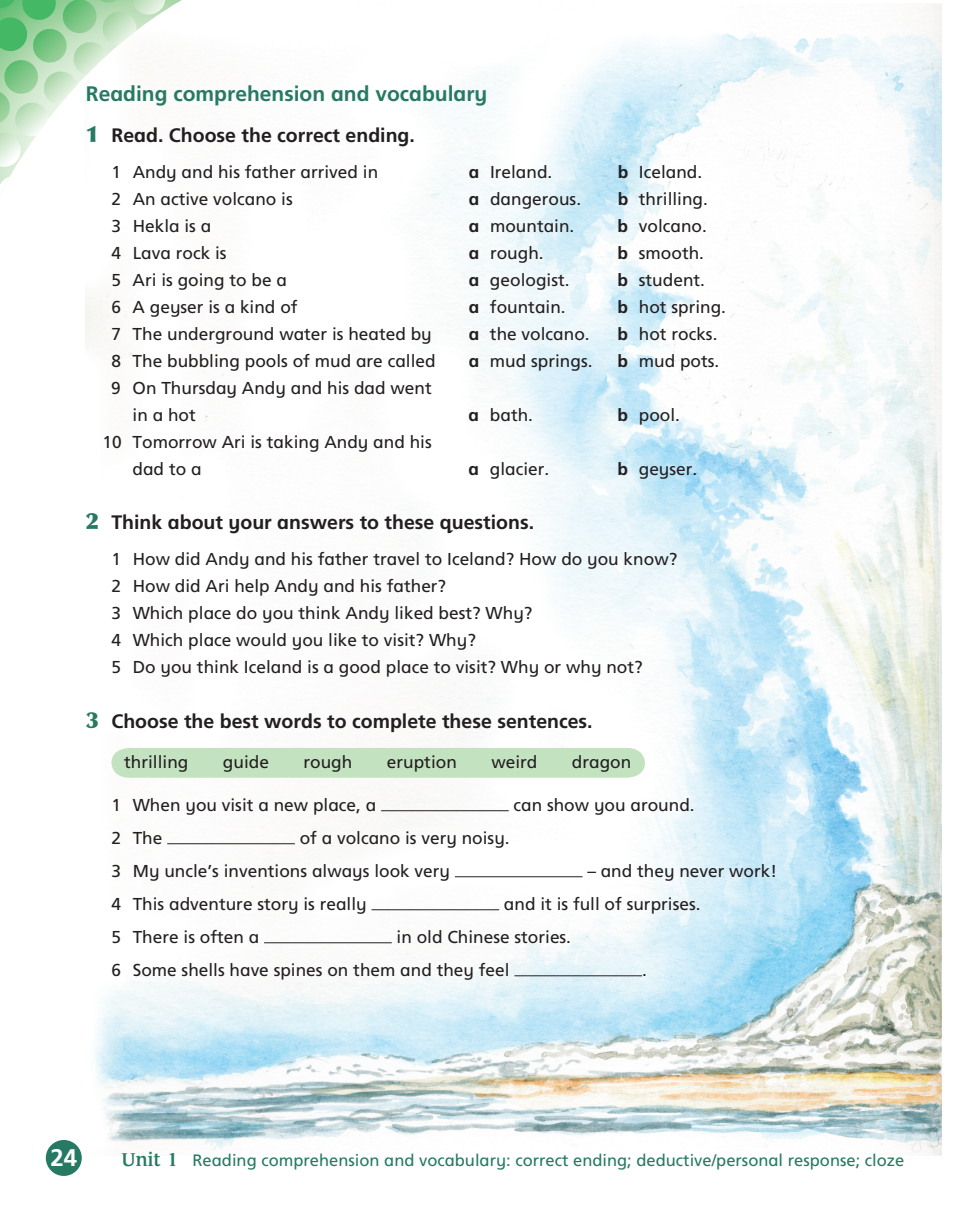
<style>
.page{position:relative;width:964px;height:1216px;background:#fff}
.page>*{position:absolute;margin:0;border:0;box-sizing:border-box;transform-origin:0 0}
.t1{font:700 24px "Frutiger Inf";color:#fff}
.t2{font:700 21px "Frutiger Inf";color:#267a63}
.t3{font:700 19.5px "Frutiger Inf";color:#231f20}
.t4{font:17.25px/27px "Frutiger Inf";color:#231f20}
.t5{font:16.5px "Frutiger Inf";color:#267a63}
.s1{font-family:"Optima LT Std";font-weight:900;font-size:22.5px;color:#267a63}
.s2{font-weight:700}
.s3{font-family:"Leawood Infant";font-weight:500;font-size:18px}
</style>
<div class="page">
<div style="left:46px;top:1139px;width:36px;height:36px;background:#267a63;border-radius:50%"></div>
<img style="left:86px;top:3px;width:855px;height:1152px">
<hr style="left:381px;top:810px;width:127px;height:1px;background:#231f20">
<hr style="left:167px;top:843px;width:128px;height:1px;background:#231f20">
<hr style="left:455px;top:876px;width:127px;height:1px;background:#231f20">
<hr style="left:371px;top:909px;width:128px;height:1px;background:#231f20">
<hr style="left:264px;top:942px;width:128px;height:1px;background:#231f20">
<hr style="left:514px;top:975px;width:128px;height:1px;background:#231f20">
<div style="left:111px;top:748px;width:534px;height:29px;background:#c3e2c0"></div>
<svg style="left:0;top:0;width:184px;height:196px"></svg>
<p class="t2" style="left:86px;top:81px;width:403px">Reading comprehension and vocabulary</p>
<p class="t3" style="left:86px;top:124px;width:330px"><span class="s1">1</span> Read. Choose the correct ending.</p>
<p class="t4" style="left:111px;top:158px;width:268px">1 Andy and his father arrived in</p>
<p class="t4" style="left:469px;top:158px;width:85px"><span class="s2">a</span> Ireland.</p>
<p class="t4" style="left:617px;top:158px;width:86px"><span class="s2">b</span> Iceland.</p>
<p class="t4" style="left:111px;top:185px;width:183px">2 An active volcano is</p>
<p class="t4" style="left:469px;top:185px;width:114px"><span class="s2">a</span> dangerous.</p>
<p class="t4" style="left:617px;top:185px;width:92px"><span class="s2">b</span> thrilling.</p>
<p class="t4" style="left:111px;top:212px;width:101px">3 Hekla is a</p>
<p class="t4" style="left:469px;top:212px;width:107px"><span class="s2">a</span> mountain.</p>
<p class="t4" style="left:617px;top:212px;width:91px"><span class="s2">b</span> volcano.</p>
<p class="t4" style="left:111px;top:239px;width:117px">4 Lava rock is</p>
<p class="t4" style="left:469px;top:239px;width:76px"><span class="s2">a</span> rough.</p>
<p class="t4" style="left:617px;top:239px;width:88px"><span class="s2">b</span> smooth.</p>
<p class="t4" style="left:111px;top:266px;width:177px">5 Ari is going to be a</p>
<p class="t4" style="left:468px;top:266px;width:102px"><span class="s2">a</span> geologist.</p>
<p class="t4" style="left:617px;top:266px;width:89px"><span class="s2">b</span> student.</p>
<p class="t4" style="left:111px;top:293px;width:188px">6 A geyser is a kind of</p>
<p class="t4" style="left:468px;top:293px;width:98px"><span class="s2">a</span> fountain.</p>
<p class="t4" style="left:617px;top:293px;width:110px"><span class="s2">b</span> hot spring.</p>
<p class="t4" style="left:111px;top:320px;width:322px">7 The underground water is heated by</p>
<p class="t4" style="left:468px;top:320px;width:122px"><span class="s2">a</span> the volcano.</p>
<p class="t4" style="left:617px;top:320px;width:101px"><span class="s2">b</span> hot rocks.</p>
<p class="t4" style="left:111px;top:347px;width:326px">8 The bubbling pools of mud are called</p>
<p class="t4" style="left:468px;top:347px;width:125px"><span class="s2">a</span> mud springs.</p>
<p class="t4" style="left:617px;top:347px;width:103px"><span class="s2">b</span> mud pots.</p>
<p class="t4" style="left:133px;top:374px;width:301px;text-indent:-21px">9 On Thursday Andy and his dad went in a hot</p>
<p class="t4" style="left:468px;top:401px;width:66px"><span class="s2">a</span> bath.</p>
<p class="t4" style="left:617px;top:401px;width:64px"><span class="s2">b</span> pool.</p>
<p class="t4" style="left:133px;top:428px;width:301px;text-indent:-30px">10 Tomorrow Ari is taking Andy and his dad to a</p>
<p class="t4" style="left:468px;top:455px;width:82px"><span class="s2">a</span> glacier.</p>
<p class="t4" style="left:617px;top:455px;width:81px"><span class="s2">b</span> geyser.</p>
<p class="t3" style="left:86px;top:511px;width:450px"><span class="s1">2</span> Think about your answers to these questions.</p>
<p class="t4" style="left:111px;top:545px;width:567px">1 How did Andy and his father travel to Iceland? How do you know?<br>2 How did Ari help Andy and his father?<br>3 Which place do you think Andy liked best? Why?<br>4 Which place would you like to visit? Why?<br>5 Do you think Iceland is a good place to visit? Why or why not?</p>
<p class="t3" style="left:86px;top:709px;width:508px"><span class="s1">3</span> Choose the best words to complete these sentences.</p>
<p class="t4" style="left:124px;top:748px;width:66px">thrilling</p>
<p class="t4" style="left:223px;top:748px;width:48px">guide</p>
<p class="t4" style="left:303px;top:748px;width:50px">rough</p>
<p class="t4" style="left:387px;top:748px;width:71px">eruption</p>
<p class="t4" style="left:491px;top:748px;width:48px">weird</p>
<p class="t4" style="left:572px;top:748px;width:61px">dragon</p>
<p class="t4" style="left:111px;top:791px;width:266px">1 When you visit a new place, a</p>
<p class="t4" style="left:513px;top:791px;width:183px">can show you around.</p>
<p class="t4" style="left:111px;top:824px;width:52px">2 The</p>
<p class="t4" style="left:111px;top:821px;width:400px;line-height:33px;text-indent:188px">of a volcano is very noisy.<br>3 My uncle’s inventions always look very</p>
<p class="t4" style="left:587px;top:857px;width:191px">– and they never work!</p>
<p class="t4" style="left:111px;top:890px;width:257px">4 This adventure story is really</p>
<p class="t4" style="left:504px;top:890px;width:198px">and it is full of surprises.</p>
<p class="t4" style="left:111px;top:923px;width:149px">5 There is often a</p>
<p class="t4" style="left:111px;top:920px;width:461px;line-height:33px;text-indent:285px">in old Chinese stories.<br>6 Some shells have spines on them and they feel</p>
<p class="t4" style="left:642px;top:956px;width:6px">.</p>
<h1 class="t1" style="left:51px;top:1143px;width:28px">24</h1>
<p class="t5" style="left:121px;top:1150px;width:784px"><span class="s3">Unit 1</span> Reading comprehension and vocabulary: correct ending; deductive/personal response; cloze</p>
</div>
